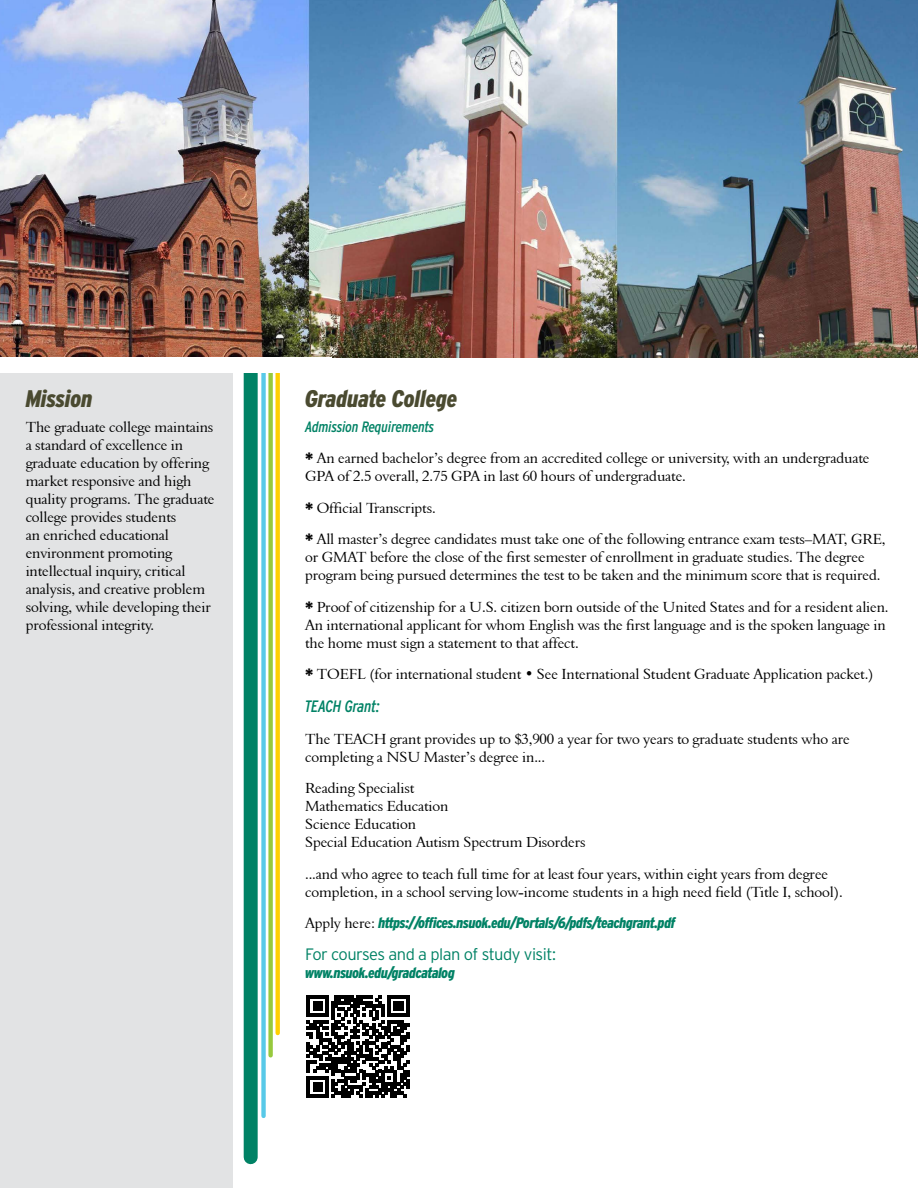
<style>
.page{position:relative;width:918px;height:1188px;background:#fff}
.page>*{position:absolute;margin:0;border:0;box-sizing:border-box;transform-origin:0 0}
.t1{font:italic 900 condensed 24px "Interstate";letter-spacing:-.01em;color:#4a4a30}
.t2{font:300 16.5px "Interstate";letter-spacing:-.03em;color:#008265}
.t3{font:italic condensed 16.5px "Interstate";letter-spacing:-.01em;color:#008265}
.t4{font:15px/18px "Aldine 401 BT Roman A";letter-spacing:-.01em;color:#000}
.t5{font:italic 900 condensed 15px "Interstate";letter-spacing:-.03em;color:#008265}
.t6{font:italic condensed 15px "Interstate";letter-spacing:-.01em;color:#008265}
.s1{font-family:"Interstate";font-weight:900}
.s2{font-family:"Aldine 401 BT Roman A";font-weight:400;font-style:normal;font-stretch:normal;color:#000}
</style>
<div class="page">
<div style="left:0;top:357px;width:233px;height:831px;background:#e2e3e4"></div>
<svg style="left:243px;top:373px;width:64px;height:792px"></svg>
<div style="left:268px;top:0;width:5px;height:1055px;background:#97c93d"></div>
<svg style="left:276px;top:373px;width:4px;height:660px;background:#ffd007"></svg>
<div style="left:261px;top:0;width:5px;height:1116px;background:#58c9e8"></div>
<div style="left:244px;top:0;width:14px;height:1157px;background:#008265"></div>
<img style="left:0;top:0;width:918px;height:357px">
<div style="left:0;top:357px;width:332px;height:16px;background:#fff"></div>
<svg style="left:307px;top:995px;width:102px;height:103px"></svg>
<h2 class="t1" style="left:26px;top:384px;width:69px">Mission</h2>
<p class="t4" style="left:26px;top:417px;width:190px">The graduate college maintains a standard of excellence in graduate education by offering market responsive and high quality programs. The graduate college provides students<br>an enriched educational environment promoting intellectual inquiry, critical analysis, and creative problem solving, while developing their professional integrity.</p>
<h2 class="t1" style="left:305px;top:384px;width:154px">Graduate College</h2>
<p class="t6" style="left:305px;top:417px;width:131px">Admission Requirements</p>
<p class="t4" style="left:305px;top:449px;width:566px"><span class="s1">*</span> An earned bachelor’s degree from an accredited college or university, with an undergraduate<br>GPA of 2.5 overall, 2.75 GPA in last 60 hours of undergraduate.</p>
<p class="t4" style="left:305px;top:498px;width:132px"><span class="s1">*</span> Official Transcripts.</p>
<p class="t4" style="left:305px;top:530px;width:582px"><span class="s1">*</span> All master’s degree candidates must take one of the following entrance exam tests–MAT, GRE, or GMAT before the close of the first semester of enrollment in graduate studies. The degree program being pursued determines the test to be taken and the minimum score that is required.</p>
<p class="t4" style="left:305px;top:597px;width:585px"><span class="s1">*</span> Proof of citizenship for a U.S. citizen born outside of the United States and for a resident alien.<br>An international applicant for whom English was the first language and is the spoken language in the home must sign a statement to that affect.</p>
<p class="t4" style="left:305px;top:665px;width:570px"><span class="s1">*</span> TOEFL (for international student • See International Student Graduate Application packet.)</p>
<p class="t3" style="left:305px;top:697px;width:76px">TEACH Grant:</p>
<p class="t4" style="left:305px;top:730px;width:546px">The TEACH grant provides up to $3,900 a year for two years to graduate students who are completing a NSU Master’s degree in...</p>
<p class="t4" style="left:305px;top:779px;width:282px">Reading Specialist<br>Mathematics Education<br>Science Education<br>Special Education Autism Spectrum Disorders</p>
<p class="t4" style="left:305px;top:865px;width:539px">...and who agree to teach full time for at least four years, within eight years from degree completion, in a school serving low-income students in a high need field (Title I, school).</p>
<p class="t5" style="left:305px;top:914px;width:372px"><span class="s2">Apply here:</span> https://offices.nsuok.edu/Portals/6/pdfs/teachgrant.pdf</p>
<p class="t2" style="left:305px;top:944px;width:252px">For courses and a plan of study visit:</p>
<p class="t5" style="left:305px;top:964px;width:151px">www.nsuok.edu/gradcatalog</p>
</div>
